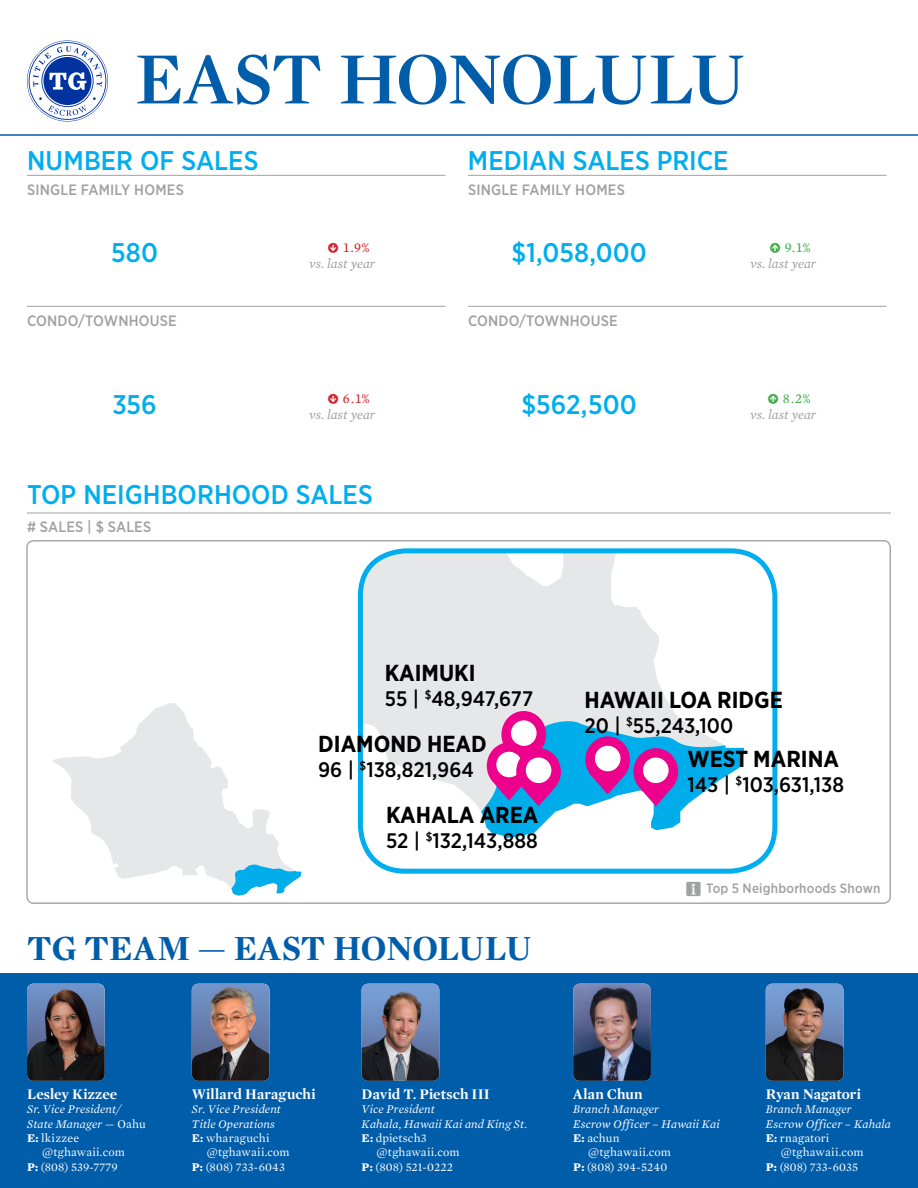
<style>
.page{position:relative;width:918px;height:1188px;background:#fff}
.page>*{position:absolute;margin:0;border:0;box-sizing:border-box;transform-origin:0 0}
.t1{font:600 75px "Mercury Display";letter-spacing:-.035em;color:#005daa}
.t2{font:700 36px "Mercury Display";letter-spacing:-.005em;color:#005daa}
.t3{font:500 27px "Gotham Narrow";color:#00aeef}
.t4{font:700 23.1px "Gotham Narrow";color:#000}
.t5{font:500 21px "Gotham Narrow";color:#000}
.t6{font:500 15px "Gotham Narrow";letter-spacing:.01em;color:#a0a1a2}
.t7{font:700 15px "Mercury Display";letter-spacing:.01em;color:#fff}
.t8{font:italic 13.5px "Mercury Text G2";color:#a0a1a2}
.t9{font:500 13.5px "Gotham Narrow";letter-spacing:.015em;color:#a0a1a2}
.t10{font:13.5px "Mercury Numeric G2 Roman";color:#d2232a}
.t11{font:13.5px "Mercury Numeric G2 Roman";color:#41ad49}
.t12{font:12px "Mercury Text G1 Roman";letter-spacing:.01em;color:#fff}
.t13{font:italic 12px/14.4px "Mercury Text G1";letter-spacing:.01em;color:#fff}
.s1{font-family:"Mercury Text G1 Roman";font-style:normal}
.s2{font-family:"Mercury Text G1";font-weight:700}
</style>
<div class="page">
<div style="left:0;top:973px;width:918px;height:215px;background:#005daa"></div>
<hr style="left:0;top:134px;width:918px;height:2px;background:#005daa">
<svg style="left:27px;top:41px;width:81px;height:80px"></svg>
<div style="left:26px;top:540px;width:865px;height:364px;border:2px solid #a7a9ac;border-radius:7px"></div>
<hr style="left:27px;top:175px;width:419px;height:1px;background:#a0a1a2">
<hr style="left:27px;top:306px;width:419px;height:1px;background:#a0a1a2">
<hr style="left:468px;top:175px;width:418px;height:1px;background:#a0a1a2">
<hr style="left:468px;top:306px;width:418px;height:1px;background:#a0a1a2">
<svg style="left:360px;top:554px;width:384px;height:284px;fill:#e6e7e8"></svg>
<div style="left:358px;top:548px;width:419px;height:326px;border:5px solid #00aeef;border-radius:45px"></div>
<svg style="left:53px;top:703px;width:231px;height:185px;fill:#e6e7e8"></svg>
<svg style="left:231px;top:864px;width:70px;height:32px"></svg>
<hr style="left:27px;top:513px;width:864px;height:1px;background:#a0a1a2">
<img style="left:27px;top:984px;width:78px;height:97px">
<img style="left:192px;top:984px;width:78px;height:97px">
<img style="left:766px;top:984px;width:78px;height:97px">
<img style="left:573px;top:984px;width:78px;height:97px">
<img style="left:362px;top:984px;width:77px;height:97px">
<svg style="left:481px;top:711px;width:263px;height:127px"></svg>
<div style="left:595px;top:746px;width:26px;height:25px;background:#fff;border-radius:50%"></div>
<h1 class="t1" style="left:135px;top:35px;width:612px">EAST HONOLULU</h1>
<h3 class="t3" style="left:27px;top:144px;width:233px">NUMBER OF SALES</h3>
<h3 class="t3" style="left:468px;top:144px;width:262px">MEDIAN SALES PRICE</h3>
<p class="t6" style="left:27px;top:180px;width:159px">SINGLE FAMILY HOMES</p>
<p class="t6" style="left:468px;top:180px;width:159px">SINGLE FAMILY HOMES</p>
<h3 class="t3" style="left:111px;top:236px;width:48px">580</h3>
<p class="t10" style="left:327px;top:241px;width:44px">q 1.9%</p>
<p class="t8" style="left:309px;top:255px;width:68px">vs. last year</p>
<h3 class="t3" style="left:511px;top:236px;width:137px">$1,058,000</h3>
<p class="t11" style="left:769px;top:241px;width:43px">m 9.1%</p>
<p class="t8" style="left:750px;top:255px;width:68px">vs. last year</p>
<p class="t6" style="left:27px;top:311px;width:151px">CONDO/TOWNHOUSE</p>
<p class="t6" style="left:468px;top:311px;width:151px">CONDO/TOWNHOUSE</p>
<h3 class="t3" style="left:113px;top:387px;width:46px">356</h3>
<p class="t10" style="left:327px;top:393px;width:43px">q 6.1%</p>
<p class="t8" style="left:309px;top:407px;width:68px">vs. last year</p>
<h3 class="t3" style="left:522px;top:387px;width:117px">$562,500</h3>
<p class="t11" style="left:767px;top:393px;width:45px">m 8.2%</p>
<p class="t8" style="left:750px;top:407px;width:68px">vs. last year</p>
<h3 class="t3" style="left:27px;top:477px;width:347px">TOP NEIGHBORHOOD SALES</h3>
<p class="t6" style="left:27px;top:518px;width:126px"># SALES | $ SALES</p>
<h3 class="t4" style="left:385px;top:658px;width:92px">KAIMUKI</h3>
<h3 class="t5" style="left:385px;top:685px;width:150px">55 | <sup>$</sup>48,947,677</h3>
<h3 class="t4" style="left:318px;top:729px;width:170px">DIAMOND HEAD</h3>
<h3 class="t5" style="left:318px;top:756px;width:157px">96 | <sup>$</sup>138,821,964</h3>
<h3 class="t4" style="left:386px;top:800px;width:154px">KAHALA AREA</h3>
<h3 class="t5" style="left:386px;top:828px;width:153px">52 | <sup>$</sup>132,143,888</h3>
<h2 class="t2" style="left:27px;top:927px;width:506px">TG TEAM — EAST HONOLULU</h2>
<h3 class="t4" style="left:585px;top:685px;width:200px">HAWAII LOA RIDGE</h3>
<h3 class="t5" style="left:585px;top:712px;width:150px">20 | <sup>$</sup>55,243,100</h3>
<h3 class="t4" style="left:687px;top:744px;width:153px">WEST MARINA</h3>
<h3 class="t5" style="left:687px;top:771px;width:158px">143 | <sup>$</sup>103,631,138</h3>
<p class="t9" style="left:706px;top:880px;width:176px">Top 5 Neighborhoods Shown</p>
<p class="t7" style="left:27px;top:1085px;width:92px">Lesley Kizzee</p>
<p class="t13" style="left:27px;top:1102px;width:120px">Sr. Vice President/<br>State Manager — <span class="s1">Oahu</span></p>
<p class="t12" style="left:27px;top:1131px;width:54px"><span class="s2">E:</span> lkizzee</p>
<p class="t12" style="left:42px;top:1145px;width:84px">@tghawaii.com</p>
<p class="t12" style="left:27px;top:1160px;width:92px"><span class="s2">P:</span> (808) 539-7779</p>
<p class="t7" style="left:192px;top:1085px;width:125px">Willard Haraguchi</p>
<p class="t13" style="left:192px;top:1102px;width:91px">Sr. Vice President<br>Title Operations</p>
<p class="t12" style="left:192px;top:1131px;width:79px"><span class="s2">E:</span> wharaguchi</p>
<p class="t12" style="left:207px;top:1145px;width:84px">@tghawaii.com</p>
<p class="t12" style="left:192px;top:1160px;width:95px"><span class="s2">P:</span> (808) 733-6043</p>
<p class="t7" style="left:362px;top:1085px;width:130px">David T. Pietsch III</p>
<p class="t13" style="left:362px;top:1102px;width:167px">Vice President<br>Kahala, Hawaii Kai and King St.</p>
<p class="t12" style="left:362px;top:1131px;width:67px"><span class="s2">E:</span> dpietsch3</p>
<p class="t12" style="left:377px;top:1145px;width:84px">@tghawaii.com</p>
<p class="t12" style="left:362px;top:1160px;width:93px"><span class="s2">P:</span> (808) 521-0222</p>
<p class="t7" style="left:573px;top:1085px;width:71px">Alan Chun</p>
<p class="t13" style="left:573px;top:1102px;width:148px">Branch Manager<br>Escrow Officer – Hawaii Kai</p>
<p class="t12" style="left:573px;top:1131px;width:48px"><span class="s2">E:</span> achun</p>
<p class="t12" style="left:588px;top:1145px;width:84px">@tghawaii.com</p>
<p class="t12" style="left:573px;top:1160px;width:96px"><span class="s2">P:</span> (808) 394-5240</p>
<p class="t7" style="left:766px;top:1085px;width:97px">Ryan Nagatori</p>
<p class="t13" style="left:766px;top:1102px;width:127px">Branch Manager<br>Escrow Officer – Kahala</p>
<p class="t12" style="left:766px;top:1131px;width:65px"><span class="s2">E:</span> rnagatori</p>
<p class="t12" style="left:781px;top:1145px;width:84px">@tghawaii.com</p>
<p class="t12" style="left:766px;top:1160px;width:94px"><span class="s2">P:</span> (808) 733-6035</p>
</div>
